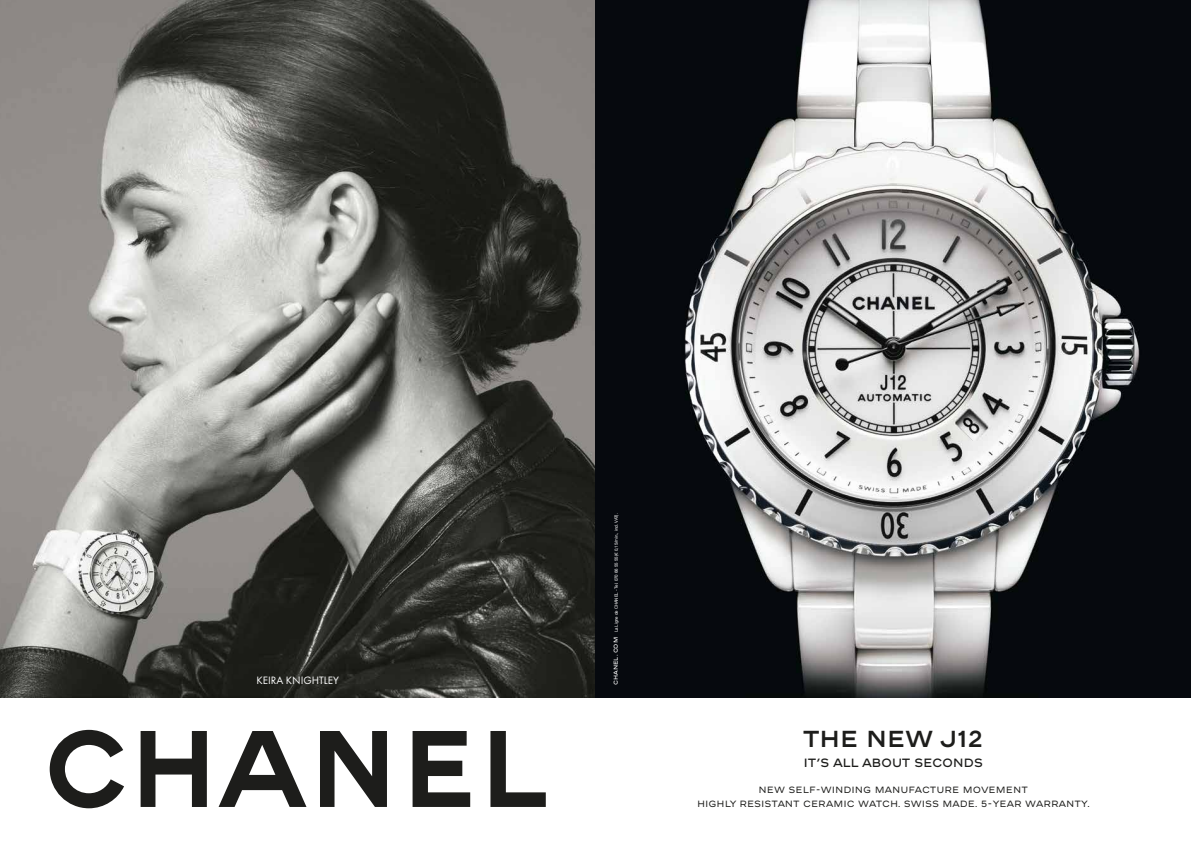
<style>
.page{position:relative;width:1191px;height:844px;background:#fff}
.page>*{position:absolute;margin:0;border:0;box-sizing:border-box;transform-origin:0 0}
.t1{font:600 23.1px "AB Chanel Corpo";letter-spacing:-.03em;color:#1d1d1b}
.t2{font:11.99px "AB Chanel Corpo";letter-spacing:-.03em;color:#1d1d1b}
.t3{font:11.03px "Futura T";color:#fff}
.t4{font:300 9.01px/13.6px "AB Chanel Corpo";color:#1d1d1b;text-align:center}
.t5{font:4.38px "Helvetica Neue";letter-spacing:-.02em;color:#fff}
.s1{font-family:"AB Chanel Corpo";font-size:5.69px}
</style>
<div class="page">
<img style="left:0;top:0;width:595px;height:697px">
<svg style="left:595px;top:0;width:596px;height:697px;fill:#080c0e"></svg>
<svg style="left:141px;top:731px;width:66px;height:75px"></svg>
<svg style="left:412px;top:731px;width:58px;height:75px"></svg>
<svg style="left:320px;top:731px;width:67px;height:75px"></svg>
<svg style="left:219px;top:731px;width:87px;height:75px"></svg>
<svg style="left:490px;top:731px;width:56px;height:75px"></svg>
<svg style="left:50px;top:729px;width:74px;height:79px"></svg>
<p class="t3" style="left:256px;top:674px;width:84px">KEIRA KNIGHTLEY</p>
<p class="t5" style="left:613px;top:685px;width:173px;rotate:-90deg"><span class="s1">CHANEL .COM</span> La Ligne de CHANEL - Tel. 070 66 55 55 (€ 0,15/min., incl. VAT).</p>
<h1 class="t1" style="left:803px;top:721px;width:182px">THE NEW J12</h1>
<h2 class="t2" style="left:803px;top:753px;width:181px">IT’S ALL ABOUT SECONDS</h2>
<p class="t4" style="left:697px;top:782px;width:394px">NEW SELF-WINDING MANUFACTURE MOVEMENT<br>HIGHLY RESISTANT CERAMIC WATCH. SWISS MADE. 5-YEAR WARRANTY.</p>
</div>
